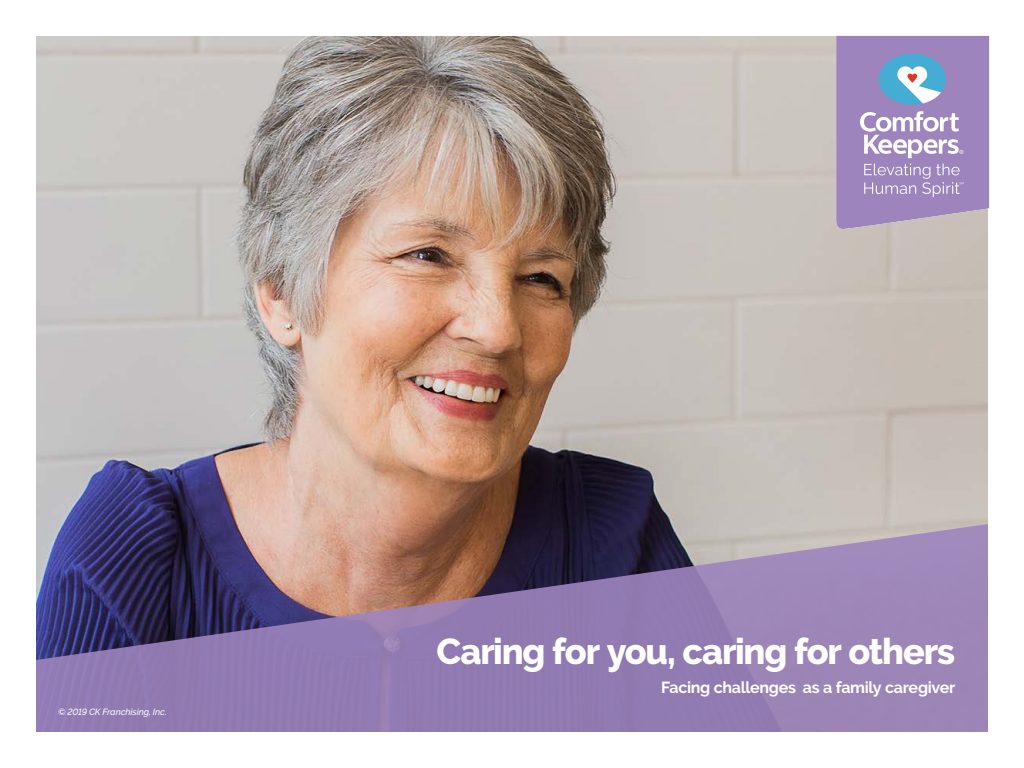
<style>
.page{position:relative;width:1024px;height:768px;background:#fff}
.page>*{position:absolute;margin:0;border:0;box-sizing:border-box;transform-origin:0 0}
.t1{font:800 36px "Raleway";letter-spacing:-.03em;color:#fff}
.t2{font:700 16px "Raleway";letter-spacing:-.02em;color:#fff}
.t3{font:italic 500 9px "Raleway";letter-spacing:-.005em;color:#fff}
</style>
<div class="page">
<img style="left:36px;top:36px;width:952px;height:488px">
<svg style="left:36px;top:524px;width:952px;height:208px;background:#86719b"></svg>
<img style="left:818px;top:35px;width:172px;height:225px">
<p class="t3" style="left:58px;top:707px;width:110px">© 2019 CK Franchising, Inc.</p>
<h1 class="t1" style="left:436px;top:631px;width:520px">Caring for you, caring for others</h1>
<p class="t2" style="left:661px;top:678px;width:295px">Facing challenges as a family caregiver</p>
</div>
